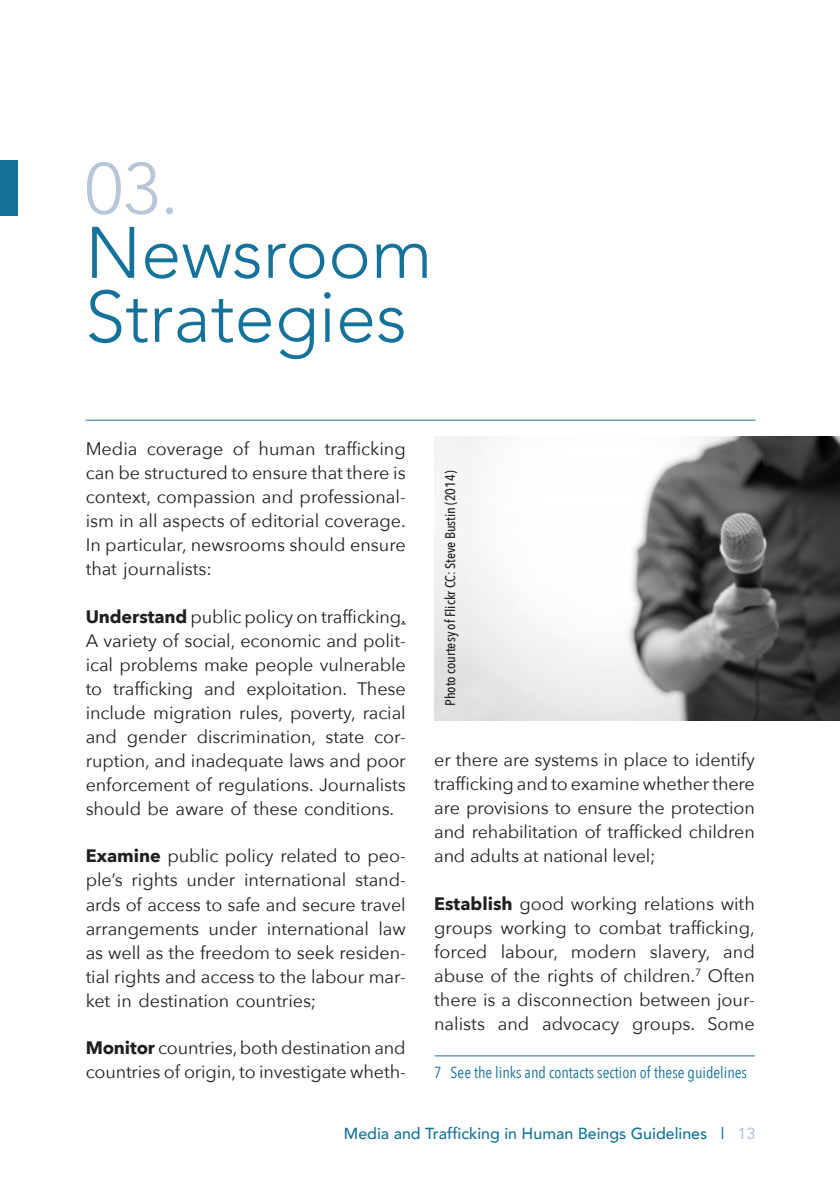
<style>
.page{position:relative;width:840px;height:1191px;background:#fff}
.page>*{position:absolute;margin:0;border:0;box-sizing:border-box;transform-origin:0 0}
.t1{font:300 72px/64px "Avenir";color:#15739b}
.t2{font:300 72px "Avenir";color:#b7c6d8}
.t3{font:18px/24px "Avenir Next";letter-spacing:-.005em;color:#231f20;text-align:justify}
.t4{font:16px "Avenir Next Condensed";color:#15739b}
.t5{font:500 16px "Avenir";color:#15739b}
.t6{font:500 14px "Avenir Next Condensed";color:#231f20}
.s1{font-weight:700}
.s2{color:#b7c6d8}
</style>
<div class="page">
<hr style="left:86px;top:420px;width:669px;height:1px;background:#15739b">
<div style="left:0;top:160px;width:17px;height:55px;background:#15739b"></div>
<hr style="left:434px;top:1055px;width:320px;height:1px;background:#15739b">
<img style="left:434px;top:437px;width:405px;height:283px">
<h1 class="t2" style="left:85px;top:147px;width:95px">03.</h1>
<h1 class="t1" style="left:85px;top:221px;width:348px">Newsroom<br>Strategies</h1>
<p class="t3" style="left:86px;top:436px;width:321px">Media coverage of human trafficking can be structured to ensure that there is context, compassion and professional&shy;ism in all aspects of editorial coverage.<br>In particular, newsrooms should ensure that journalists:</p>
<p class="t3" style="left:86px;top:603px;width:321px"><span class="s1">Understand</span> public policy on trafficking.<br>A variety of social, economic and polit&shy;ical problems make people vulnerable to trafficking and exploitation. These include migration rules, poverty, racial and gender discrimination, state cor&shy;ruption, and inadequate laws and poor enforcement of regulations. Journalists should be aware of these conditions.</p>
<p class="t3" style="left:86px;top:844px;width:321px"><span class="s1">Examine</span> public policy related to peo&shy;ple’s rights under international stand&shy;ards of access to safe and secure travel arrangements under international law as well as the freedom to seek residen&shy;tial rights and access to the labour mar&shy;ket in destination countries;</p>
<p class="t3" style="left:86px;top:1036px;width:321px"><span class="s1">Monitor</span> countries, both destination and countries of origin, to investigate wheth-</p>
<p class="t6" style="left:444px;top:706px;width:237px;rotate:-90deg">Photo courtesy of Flickr CC: Steve Bustin (2014)</p>
<p class="t3" style="left:434px;top:748px;width:322px">er there are systems in place to identify trafficking and to examine whether there are provisions to ensure the protection and rehabilitation of trafficked children and adults at national level;</p>
<p class="t3" style="left:434px;top:892px;width:322px"><span class="s1">Establish</span> good working relations with groups working to combat trafficking, forced labour, modern slavery, and abuse of the rights of children.<sup>7</sup> Often there is a disconnection between jour&shy;nalists and advocacy groups. Some</p>
<p class="t4" style="left:434px;top:1058px;width:314px">7 See the links and contacts section of these guidelines</p>
<p class="t5" style="left:344px;top:1119px;width:413px">Media and Trafficking in Human Beings Guidelines | <span class="s2">13</span></p>
</div>
